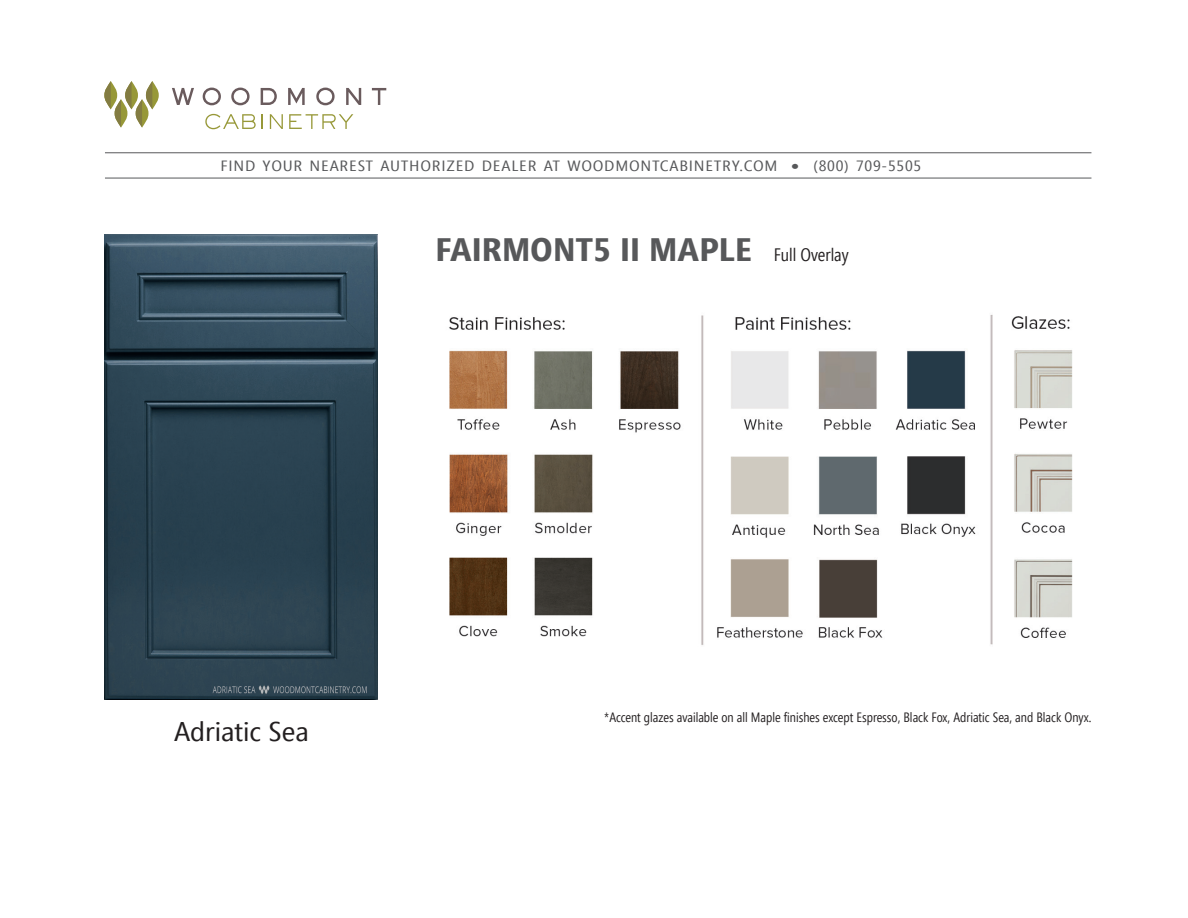
<style>
.page{position:relative;width:1188px;height:918px;background:#fff}
.page>*{position:absolute;margin:0;border:0;box-sizing:border-box;transform-origin:0 0}
.t1{font:700 32.4px "Segoe Condensed";color:#57585a;scale:1.22 1}
.t2{font:27px "Segoe Condensed";color:#231f20;scale:1.2 1}
.t3{font:14.85px "Segoe Condensed";letter-spacing:.04em;color:#57585a;scale:1.22 1}
.t4{font:13.5px "Segoe Condensed";color:#231f20}
.s1{font-size:20.25px}
.s2{font-weight:400;font-size:18px;color:#231f20}
</style>
<div class="page">
<svg style="left:172px;top:88px;width:22px;height:17px"></svg>
<svg style="left:203px;top:88px;width:18px;height:17px"></svg>
<svg style="left:231px;top:88px;width:19px;height:17px"></svg>
<svg style="left:261px;top:88px;width:16px;height:17px"></svg>
<svg style="left:288px;top:88px;width:17px;height:17px"></svg>
<svg style="left:316px;top:88px;width:19px;height:17px"></svg>
<svg style="left:346px;top:88px;width:15px;height:17px"></svg>
<svg style="left:372px;top:88px;width:14px;height:17px"></svg>
<svg style="left:205px;top:114px;width:51px;height:15px"></svg>
<svg style="left:262px;top:114px;width:1px;height:15px"></svg>
<svg style="left:270px;top:114px;width:13px;height:15px"></svg>
<svg style="left:289px;top:114px;width:64px;height:15px"></svg>
<svg style="left:146px;top:81px;width:13px;height:28px"></svg>
<svg style="left:104px;top:81px;width:48px;height:47px"></svg>
<hr style="left:105px;top:152px;width:986px;height:1px;background:#57585a">
<hr style="left:105px;top:178px;width:986px;height:1px;background:#57585a">
<img style="left:449px;top:315px;width:624px;height:330px">
<img style="left:105px;top:234px;width:273px;height:465px">
<p class="t3" style="left:220px;top:157px;width:576px">FIND YOUR NEAREST AUTHORIZED DEALER AT WOODMONTCABINETRY.COM <span class="s1">•</span> (800) 709-5505</p>
<h1 class="t1" style="left:435px;top:230px;width:340px">FAIRMONT5 II MAPLE <span class="s2">Full Overlay</span></h1>
<h2 class="t2" style="left:174px;top:715px;width:114px">Adriatic Sea</h2>
<p class="t4" style="left:604px;top:709px;width:489px">*Accent glazes available on all Maple finishes except Espresso, Black Fox, Adriatic Sea, and Black Onyx.</p>
</div>
